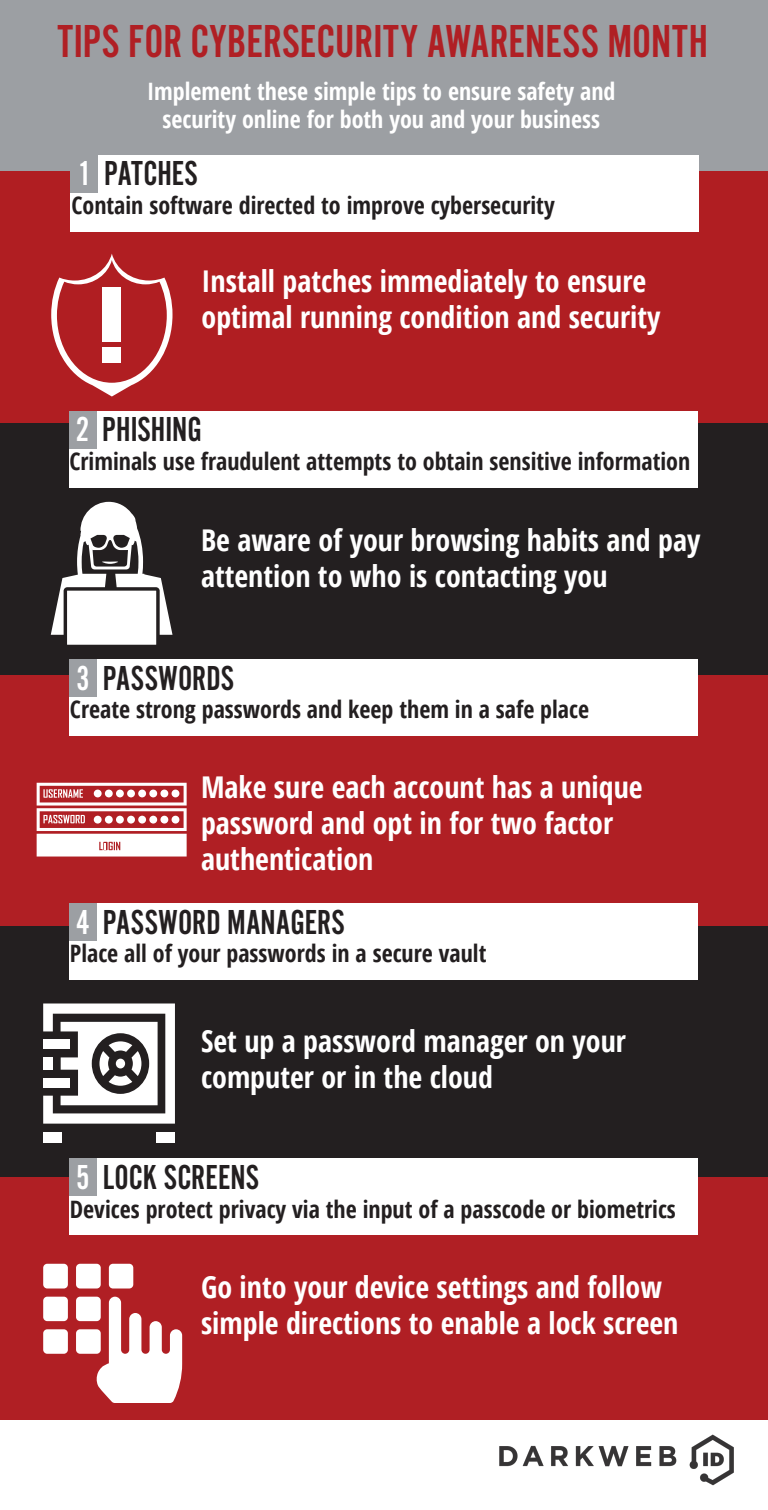
<style>
.page{position:relative;width:768px;height:1510px;background:#fff}
.page>*{position:absolute;margin:0;border:0;box-sizing:border-box;transform-origin:0 0}
.t1{font:48px "Alternate Got No 2 D";color:#b01f24}
.t2{font:36px "Alternate Got No 2 D";color:#231f20}
.t3{font:700 condensed 30px/36px "Open Sans";color:#fff}
.t4{font:700 condensed 24px "Open Sans";color:#231f20}
.t5{font:700 condensed 24px/28.8px "Open Sans";color:#fff;text-align:center}
.s1{color:#fff}
</style>
<div class="page">
<div style="left:0;top:0;width:768px;height:171px;background:#9c9fa3"></div>
<div style="left:0;top:423px;width:768px;height:252px;background:#231f20"></div>
<div style="left:0;top:675px;width:768px;height:251px;background:#b01f24"></div>
<div style="left:0;top:926px;width:768px;height:252px;background:#231f20"></div>
<div style="left:0;top:1178px;width:768px;height:242px;background:#b01f24"></div>
<div style="left:0;top:171px;width:768px;height:252px;background:#b01e22"></div>
<div style="left:70px;top:155px;width:628px;height:76px;background:#fff"></div>
<div style="left:69px;top:411px;width:628px;height:76px;background:#fff"></div>
<div style="left:69px;top:659px;width:628px;height:77px;background:#fff"></div>
<div style="left:69px;top:904px;width:628px;height:76px;background:#fff"></div>
<div style="left:69px;top:1158px;width:628px;height:77px;background:#fff"></div>
<svg style="left:37px;top:783px;width:150px;height:74px"></svg>
<div style="left:94px;top:790px;width:8px;height:7px;background:#fff;border-radius:50%"></div>
<div style="left:105px;top:790px;width:8px;height:7px;background:#fff;border-radius:50%"></div>
<div style="left:116px;top:790px;width:8px;height:7px;background:#fff;border-radius:50%"></div>
<div style="left:127px;top:790px;width:8px;height:7px;background:#fff;border-radius:50%"></div>
<div style="left:138px;top:790px;width:8px;height:7px;background:#fff;border-radius:50%"></div>
<div style="left:149px;top:790px;width:8px;height:7px;background:#fff;border-radius:50%"></div>
<div style="left:160px;top:790px;width:8px;height:7px;background:#fff;border-radius:50%"></div>
<div style="left:172px;top:790px;width:7px;height:7px;background:#fff;border-radius:50%"></div>
<div style="left:94px;top:816px;width:8px;height:8px;background:#fff;border-radius:50%"></div>
<div style="left:105px;top:816px;width:8px;height:8px;background:#fff;border-radius:50%"></div>
<div style="left:116px;top:816px;width:8px;height:8px;background:#fff;border-radius:50%"></div>
<div style="left:127px;top:816px;width:8px;height:8px;background:#fff;border-radius:50%"></div>
<div style="left:138px;top:816px;width:8px;height:8px;background:#fff;border-radius:50%"></div>
<div style="left:149px;top:816px;width:8px;height:8px;background:#fff;border-radius:50%"></div>
<div style="left:160px;top:816px;width:8px;height:8px;background:#fff;border-radius:50%"></div>
<div style="left:172px;top:816px;width:7px;height:8px;background:#fff;border-radius:50%"></div>
<div style="left:70px;top:155px;width:27px;height:37px;background:#9c9fa3"></div>
<svg style="left:51px;top:502px;width:122px;height:143px"></svg>
<svg style="left:51px;top:254px;width:122px;height:143px"></svg>
<div style="left:102px;top:287px;width:19px;height:55px;background:#fff"></div>
<div style="left:102px;top:347px;width:19px;height:16px;background:#fff"></div>
<img style="left:499px;top:1434px;width:235px;height:52px">
<div style="left:69px;top:411px;width:27px;height:37px;background:#9c9fa3"></div>
<div style="left:69px;top:659px;width:27px;height:37px;background:#9c9fa3"></div>
<div style="left:69px;top:904px;width:27px;height:37px;background:#9c9fa3"></div>
<div style="left:69px;top:1158px;width:27px;height:38px;background:#9c9fa3"></div>
<div style="left:156px;top:1132px;width:19px;height:11px;background:#fff"></div>
<div style="left:43px;top:1132px;width:19px;height:11px;background:#fff"></div>
<svg style="left:43px;top:1004px;width:132px;height:120px"></svg>
<div style="left:43px;top:1057px;width:10px;height:13px;background:#fff"></div>
<div style="left:43px;top:1264px;width:25px;height:25px;background:#fff;border-radius:4px"></div>
<div style="left:43px;top:1297px;width:25px;height:24px;background:#fff;border-radius:4px"></div>
<div style="left:43px;top:1329px;width:25px;height:25px;background:#fff;border-radius:4px"></div>
<div style="left:76px;top:1297px;width:25px;height:24px;background:#fff;border-radius:4px"></div>
<div style="left:76px;top:1329px;width:25px;height:25px;background:#fff;border-radius:4px"></div>
<div style="left:76px;top:1264px;width:25px;height:25px;background:#fff;border-radius:4px"></div>
<div style="left:109px;top:1264px;width:24px;height:25px;background:#fff;border-radius:4px"></div>
<svg style="left:96px;top:1297px;width:86px;height:106px"></svg>
<p class="t1" style="left:57px;top:16px;width:652px">TIPS FOR CYBERSECURITY AWARENESS MONTH</p>
<p class="t5" style="left:147px;top:76px;width:470px">Implement these simple tips to ensure safety and security online for both you and your business</p>
<p class="t2" style="left:78px;top:154px;width:122px"><span class="s1">1</span> PATCHES</p>
<p class="t4" style="left:71px;top:189px;width:485px">Contain software directed to improve cybersecurity</p>
<p class="t3" style="left:202px;top:263px;width:460px">Install patches immediately to ensure optimal running condition and security</p>
<p class="t2" style="left:76px;top:410px;width:127px"><span class="s1">2</span> PHISHING</p>
<p class="t4" style="left:69px;top:445px;width:622px">Criminals use fraudulent attempts to obtain sensitive information</p>
<p class="t3" style="left:201px;top:521px;width:501px">Be aware of your browsing habits and pay attention to who is contacting you</p>
<p class="t2" style="left:76px;top:659px;width:159px"><span class="s1">3</span> PASSWORDS</p>
<p class="t4" style="left:70px;top:693px;width:521px">Create strong passwords and keep them in a safe place</p>
<p class="t3" style="left:201px;top:768px;width:443px">Make sure each account has a unique password and opt in for two factor authentication</p>
<p class="t2" style="left:76px;top:903px;width:270px"><span class="s1">4</span> PASSWORD MANAGERS</p>
<p class="t4" style="left:70px;top:937px;width:418px">Place all of your passwords in a secure vault</p>
<p class="t3" style="left:201px;top:1022px;width:426px">Set up a password manager on your computer or in the cloud</p>
<p class="t2" style="left:76px;top:1158px;width:184px"><span class="s1">5</span> LOCK SCREENS</p>
<p class="t4" style="left:70px;top:1192px;width:608px">Devices protect privacy via the input of a passcode or biometrics</p>
<p class="t3" style="left:201px;top:1269px;width:479px">Go into your device settings and follow simple directions to enable a lock screen</p>
</div>
